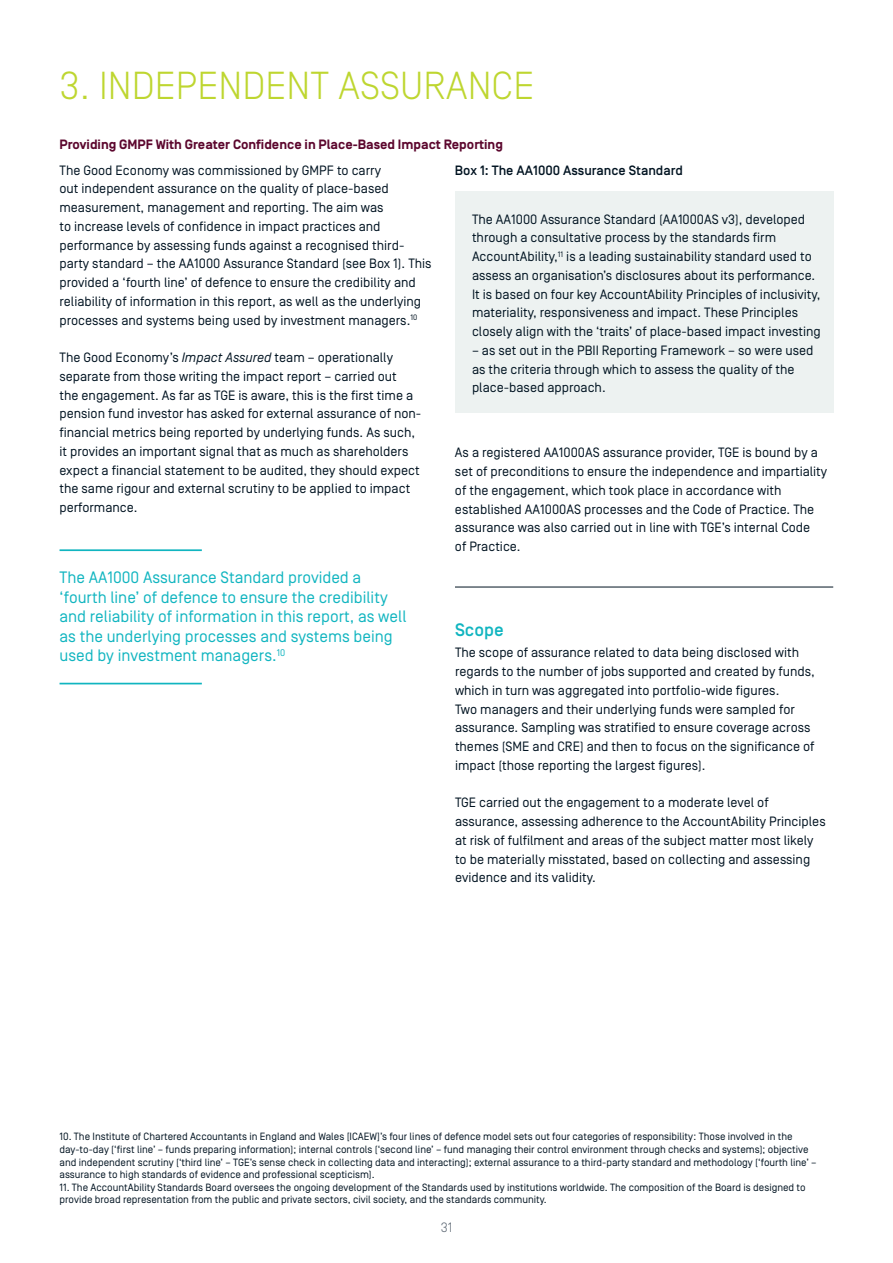
<style>
.page{position:relative;width:893px;height:1263px;background:#fff}
.page>*{position:absolute;margin:0;border:0;box-sizing:border-box;transform-origin:0 0}
.t1{font:300 39px "Simplon Norm";color:#bed630}
.t2{font:500 18px "Simplon Norm";color:#11b5c0}
.t3{font:16.5px/19.5px "Simplon Norm";color:#11b5c0}
.t4{font:13.5px/18.8px "Simplon Norm";color:#001321}
.t5{font:700 13.5px "Simplon Norm";color:#5c072e}
.t6{font:500 13.5px "Simplon Norm";color:#001321}
.t7{font:300 13.5px "Simplon Norm";color:#5c6773}
.t8{font:10.5px/12.6px "Simplon Norm";color:#001321}
.s1{font-style:italic}
</style>
<div class="page">
<hr style="left:60px;top:549px;width:142px;height:2px;background:#11b5c0">
<hr style="left:60px;top:683px;width:142px;height:1px;background:#11b5c0">
<div style="left:455px;top:191px;width:378px;height:221px;background:#edf2f1"></div>
<hr style="left:455px;top:587px;width:378px;height:1px;background:#001321">
<h1 class="t1" style="left:60px;top:65px;width:476px">3. INDEPENDENT ASSURANCE</h1>
<p class="t5" style="left:60px;top:137px;width:445px">Providing GMPF With Greater Confidence in Place-Based Impact Reporting</p>
<p class="t4" style="left:60px;top:161px;width:374px">The Good Economy was commissioned by GMPF to carry<br>out independent assurance on the quality of place-based measurement, management and reporting. The aim was<br>to increase levels of confidence in impact practices and performance by assessing funds against a recognised third&shy;party standard – the AA1000 Assurance Standard (see Box 1). This provided a ‘fourth line’ of defence to ensure the credibility and reliability of information in this report, as well as the underlying processes and systems being used by investment managers.<sup>10</sup></p>
<p class="t4" style="left:60px;top:348px;width:363px">The Good Economy’s <span class="s1">Impact Assured</span> team – operationally separate from those writing the impact report – carried out<br>the engagement. As far as TGE is aware, this is the first time a pension fund investor has asked for external assurance of non&shy;financial metrics being reported by underlying funds. As such, it provides an important signal that as much as shareholders expect a financial statement to be audited, they should expect the same rigour and external scrutiny to be applied to impact performance.</p>
<p class="t3" style="left:60px;top:568px;width:348px">The AA1000 Assurance Standard provided a ‘fourth line’ of defence to ensure the credibility and reliability of information in this report, as well as the underlying processes and systems being used by investment managers.<sup>10</sup></p>
<p class="t6" style="left:455px;top:163px;width:229px">Box 1: The AA1000 Assurance Standard</p>
<p class="t4" style="left:472px;top:210px;width:350px">The AA1000 Assurance Standard (AA1000AS v3), developed through a consultative process by the standards firm AccountAbility,<sup>11</sup> is a leading sustainability standard used to assess an organisation’s disclosures about its performance.<br>It is based on four key AccountAbility Principles of inclusivity, materiality, responsiveness and impact. These Principles closely align with the ‘traits’ of place-based impact investing</p>
<p class="t4" style="left:472px;top:341px;width:343px">– as set out in the PBII Reporting Framework – so were used as the criteria through which to assess the quality of the place-based approach.</p>
<p class="t4" style="left:455px;top:444px;width:374px">As a registered AA1000AS assurance provider, TGE is bound by a set of preconditions to ensure the independence and impartiality of the engagement, which took place in accordance with established AA1000AS processes and the Code of Practice. The assurance was also carried out in line with TGE’s internal Code<br>of Practice.</p>
<h2 class="t2" style="left:455px;top:621px;width:50px">Scope</h2>
<p class="t4" style="left:455px;top:644px;width:361px">The scope of assurance related to data being disclosed with regards to the number of jobs supported and created by funds, which in turn was aggregated into portfolio-wide figures.<br>Two managers and their underlying funds were sampled for assurance. Sampling was stratified to ensure coverage across themes (SME and CRE) and then to focus on the significance of impact (those reporting the largest figures).</p>
<p class="t4" style="left:455px;top:794px;width:372px">TGE carried out the engagement to a moderate level of assurance, assessing adherence to the AccountAbility Principles at risk of fulfilment and areas of the subject matter most likely to be materially misstated, based on collecting and assessing evidence and its validity.</p>
<p class="t8" style="left:60px;top:1131px;width:759px">10. The Institute of Chartered Accountants in England and Wales [ICAEW]’s four lines of defence model sets out four categories of responsibility: Those involved in the day-to-day (‘first line’ – funds preparing information); internal controls (‘second line’ – fund managing their control environment through checks and systems); objective and independent scrutiny (‘third line’ – TGE’s sense check in collecting data and interacting); external assurance to a third-party standard and methodology (‘fourth line’ – assurance to high standards of evidence and professional scepticism).</p>
<p class="t8" style="left:60px;top:1181px;width:748px">11. The AccountAbility Standards Board oversees the ongoing development of the Standards used by institutions worldwide. The composition of the Board is designed to provide broad representation from the public and private sectors, civil society, and the standards community.</p>
<p class="t7" style="left:441px;top:1220px;width:13px">31</p>
</div>
